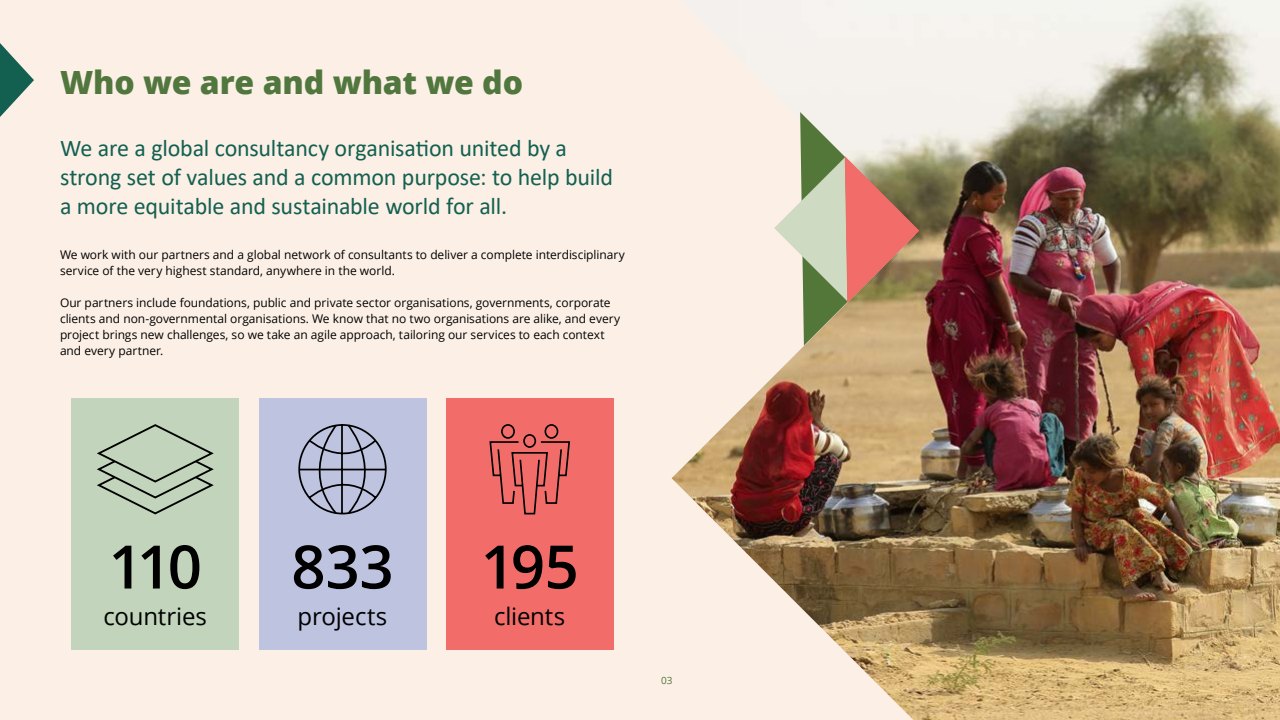
<style>
.page{position:relative;width:1280px;height:720px;background:#fcf0e6}
.page>*{position:absolute;margin:0;border:0;box-sizing:border-box;transform-origin:0 0}
.t1{font:600 60px "Open Sans";letter-spacing:-.035em;color:#000}
.t2{font:800 32px "Open Sans";letter-spacing:-.005em;color:#51773f}
.t3{font:24px/28.8px "Calibri";letter-spacing:-.01em;color:#136051}
.t4{font:24px "Open Sans";letter-spacing:-.005em;color:#000}
.t5{font:12px/16px "Open Sans";letter-spacing:-.005em;color:#000}
.t6{font:10px "Open Sans";color:#51773f}
</style>
<div class="page">
<svg style="left:0;top:43px;width:34px;height:74px"></svg>
<div style="left:71px;top:398px;width:168px;height:252px;background:#c2d4bb"></div>
<svg style="left:97px;top:424px;width:117px;height:91px"></svg>
<div style="left:259px;top:398px;width:167px;height:252px;background:#bec3df"></div>
<svg style="left:298px;top:424px;width:89px;height:91px"></svg>
<div style="left:446px;top:398px;width:168px;height:252px;background:#f26d69"></div>
<svg style="left:489px;top:424px;width:81px;height:91px"></svg>
<img style="left:672px;top:0;width:608px;height:720px">
<svg style="left:774px;top:112px;width:145px;height:234px"></svg>
<h2 class="t2" style="left:60px;top:59px;width:465px">Who we are and what we do</h2>
<h3 class="t3" style="left:60px;top:134px;width:555px">We are a global consultancy organisation united by a strong set of values and a common purpose: to help build a more equitable and sustainable world for all.</h3>
<p class="t5" style="left:60px;top:246px;width:566px">We work with our partners and a global network of consultants to deliver a complete interdisciplinary service of the very highest standard, anywhere in the world.</p>
<p class="t5" style="left:60px;top:294px;width:562px">Our partners include foundations, public and private sector organisations, governments, corporate clients and non-governmental organisations. We know that no two organisations are alike, and every project brings new challenges, so we take an agile approach, tailoring our services to each context and every partner.</p>
<h1 class="t1" style="left:109px;top:526px;width:95px">110</h1>
<h3 class="t4" style="left:104px;top:599px;width:105px">countries</h3>
<h1 class="t1" style="left:291px;top:526px;width:104px">833</h1>
<h3 class="t4" style="left:298px;top:599px;width:91px">projects</h3>
<h1 class="t1" style="left:481px;top:526px;width:100px">195</h1>
<h3 class="t4" style="left:494px;top:599px;width:72px">clients</h3>
<p class="t6" style="left:661px;top:673px;width:13px">03</p>
</div>
